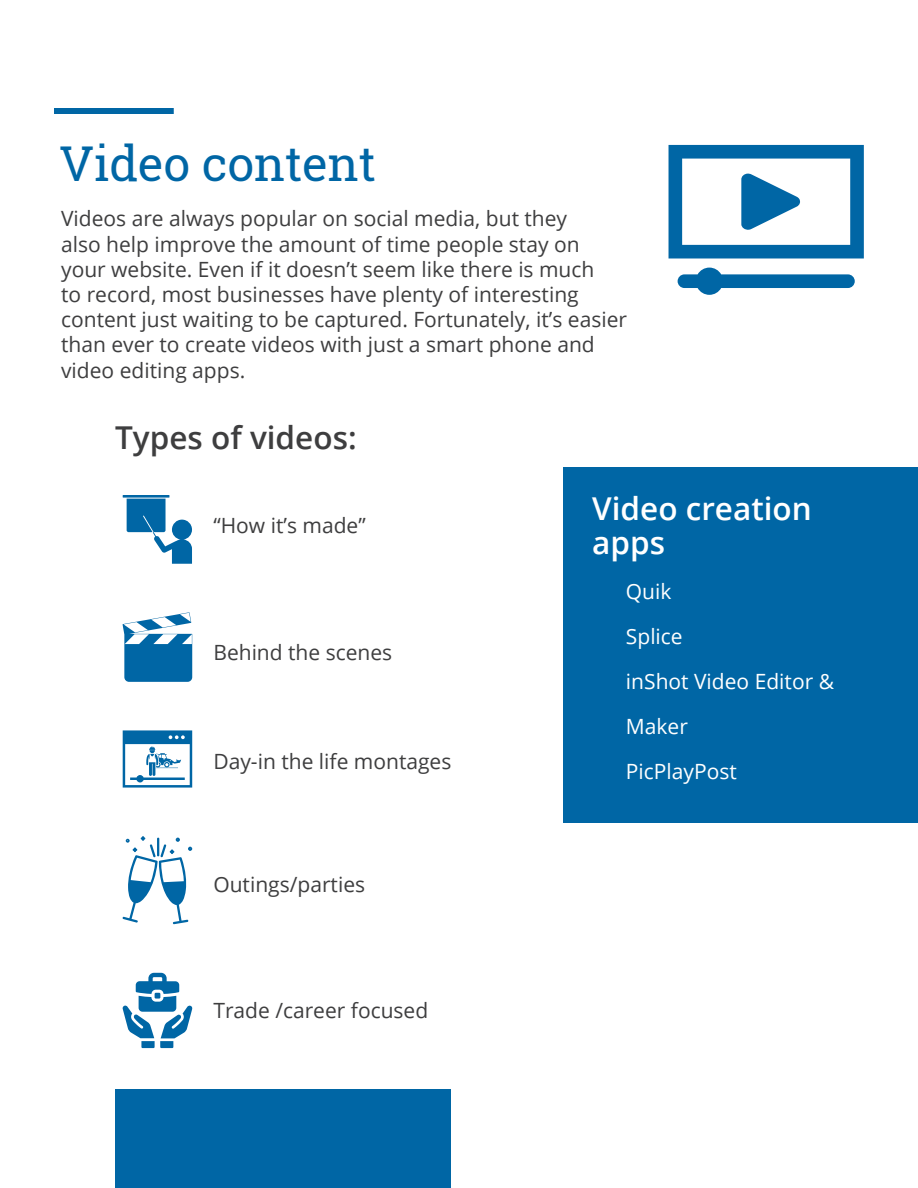
<style>
.page{position:relative;width:918px;height:1188px;background:#fff}
.page>*{position:absolute;margin:0;border:0;box-sizing:border-box;transform-origin:0 0}
.AG_Body{font:48px "Roboto Slab";letter-spacing:-.005em;color:#0066a5}
.t1{font:600 31.5px/34.5px "Open Sans";color:#fff}
.t2{font:600 31.5px "Open Sans";color:#3e3e3f}
.t3{font:21px/25.2px "Open Sans";color:#3e3e3f}
.t4{font:21px/45px "Open Sans";color:#fff}
</style>
<div class="page">
<div style="left:115px;top:1089px;width:335px;height:99px;background:#0066a5"></div>
<div style="left:564px;top:467px;width:354px;height:356px;background:#0066a5"></div>
<svg style="left:669px;top:145px;width:195px;height:150px"></svg>
<div style="left:54px;top:108px;width:120px;height:6px;background:#0066a5"></div>
<svg style="left:123px;top:495px;width:69px;height:69px"></svg>
<svg style="left:123px;top:612px;width:69px;height:70px"></svg>
<svg style="left:123px;top:730px;width:69px;height:58px"></svg>
<svg style="left:122px;top:836px;width:70px;height:88px"></svg>
<svg style="left:123px;top:973px;width:69px;height:75px"></svg>
<p class="AG_Body" style="left:60px;top:131px;width:318px">Video content</p>
<p class="t3" style="left:61px;top:206px;width:567px">Videos are always popular on social media, but they<br>also help improve the amount of time people stay on your website. Even if it doesn’t seem like there is much<br>to record, most businesses have plenty of interesting content just waiting to be captured. Fortunately, it’s easier than ever to create videos with just a smart phone and video editing apps.</p>
<p class="t2" style="left:115px;top:416px;width:243px">Types of videos:</p>
<p class="t3" style="left:213px;top:512px;width:154px">“How it’s made”</p>
<p class="t3" style="left:213px;top:639px;width:180px">Behind the scenes</p>
<p class="t3" style="left:213px;top:748px;width:240px">Day-in the life montages</p>
<p class="t3" style="left:213px;top:872px;width:153px">Outings/parties</p>
<p class="t3" style="left:213px;top:998px;width:216px">Trade /career focused</p>
<p class="t1" style="left:592px;top:490px;width:221px">Video creation apps</p>
<p class="t4" style="left:626px;top:568px;width:47px">Quik</p>
<p class="t4" style="left:626px;top:613px;width:58px">Splice</p>
<p class="t4" style="left:626px;top:658px;width:210px">inShot Video Editor &amp;<br>Maker</p>
<p class="t4" style="left:626px;top:748px;width:112px">PicPlayPost</p>
</div>
